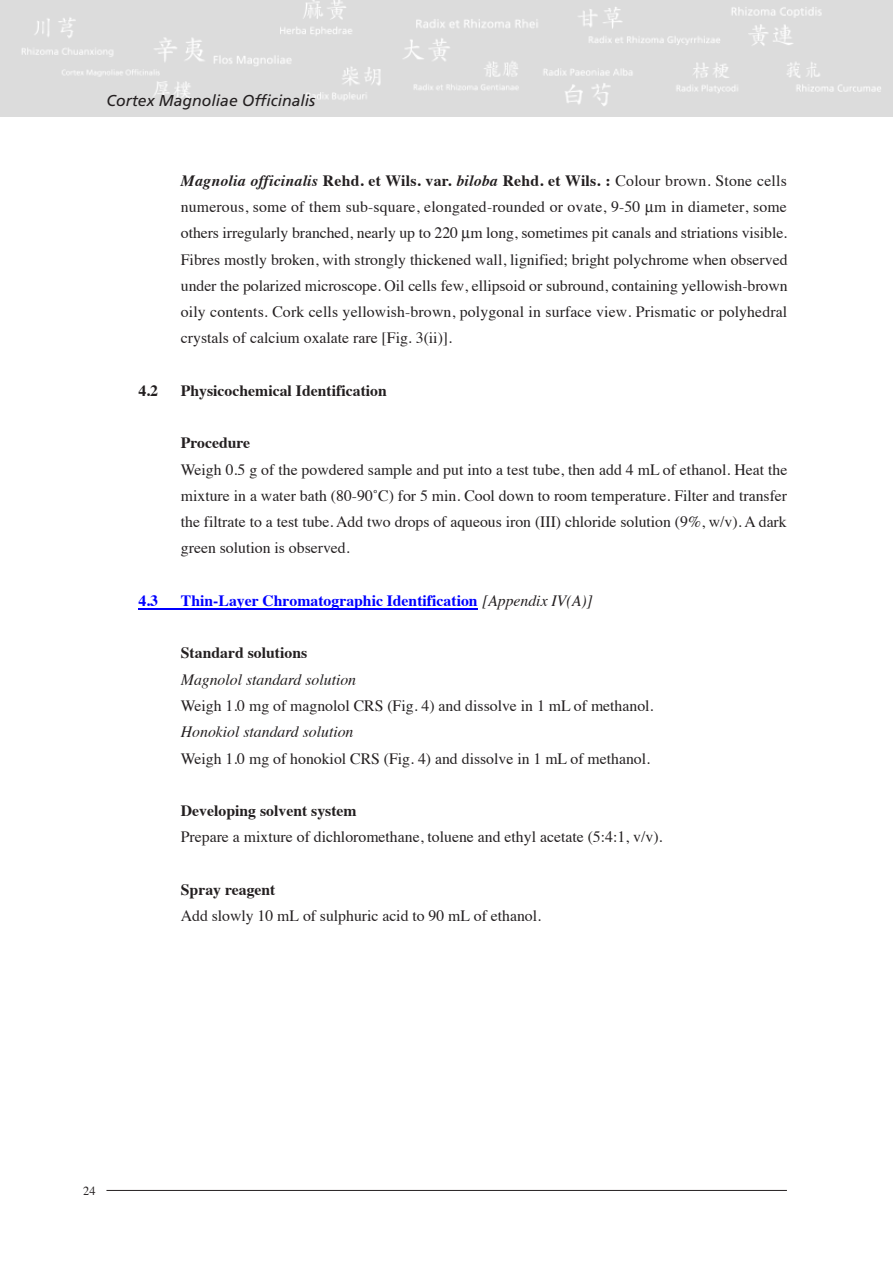
<style>
.page{position:relative;width:893px;height:1263px;background:#fff}
.page>*{position:absolute;margin:0;border:0;box-sizing:border-box;transform-origin:0 0}
.t1{font:15.75px/26.2px "Times";color:#231f20}
.t2{font:700 15.75px "Times";color:#00f}
.t3{font:700 15.75px "Times";color:#231f20}
.t4{font:italic 15.75px "Frutiger";color:#231f20}
.t5{font:12.3px "Times";color:#231f20}
.s1{font-weight:700;font-style:italic}
.s2{font-weight:700}
.s3{font-weight:400;font-style:italic;color:#231f20}
.s4{font-style:italic}
</style>
<div class="page">
<img style="left:0;top:0;width:893px;height:115px">
<hr style="left:106px;top:1190px;width:681px;height:1px;background:#231f20">
<hr style="left:138px;top:609px;width:340px;height:1px;background:#00f">
<p class="t4" style="left:106px;top:91px;width:210px">Cortex Magnoliae Officinalis</p>
<p class="t1" style="left:181px;top:166px;width:608px;text-align:justify"><span class="s1">Magnolia officinalis</span> <span class="s2">Rehd. et Wils. var.</span> <span class="s1">biloba</span> <span class="s2">Rehd. et Wils. :</span> Colour brown. Stone cells numerous, some of them sub-square, elongated-rounded or ovate, 9-50 m in diameter, some others irregularly branched, nearly up to 220 m long, sometimes pit canals and striations visible.<br>Fibres mostly broken, with strongly thickened wall, lignified; bright polychrome when observed under the polarized microscope. Oil cells few, ellipsoid or subround, containing yellowish-brown oily contents. Cork cells yellowish-brown, polygonal in surface view. Prismatic or polyhedral crystals of calcium oxalate rare [Fig. 3(ii)].</p>
<p class="t3" style="left:138px;top:375px;width:21px">4.2</p>
<p class="t3" style="left:181px;top:375px;width:208px">Physicochemical Identification</p>
<p class="t1" style="left:181px;top:429px;width:608px"><span class="s2">Procedure<br></span>Weigh 0.5 g of the powdered sample and put into a test tube, then add 4 mL of ethanol. Heat the mixture in a water bath (80-90˚C) for 5 min. Cool down to room temperature. Filter and transfer the filtrate to a test tube. Add two drops of aqueous iron (III) chloride solution (9%, w/v). A dark green solution is observed.</p>
<p class="t2" style="left:138px;top:586px;width:21px">4.3</p>
<p class="t2" style="left:181px;top:586px;width:413px">Thin-Layer Chromatographic Identification <span class="s3">[Appendix IV(A)]</span></p>
<p class="t1" style="left:181px;top:639px;width:474px"><span class="s2">Standard solutions<br></span><span class="s4">Magnolol standard solution<br></span>Weigh 1.0 mg of magnolol CRS (Fig. 4) and dissolve in 1 mL of methanol.<br><span class="s4">Honokiol standard solution<br></span>Weigh 1.0 mg of honokiol CRS (Fig. 4) and dissolve in 1 mL of methanol.</p>
<p class="t1" style="left:181px;top:796px;width:483px"><span class="s2">Developing solvent system<br></span>Prepare a mixture of dichloromethane, toluene and ethyl acetate (5:4:1, v/v).</p>
<p class="t1" style="left:181px;top:875px;width:362px"><span class="s2">Spray reagent<br></span>Add slowly 10 mL of sulphuric acid to 90 mL of ethanol.</p>
<p class="t5" style="left:83px;top:1179px;width:14px">24</p>
</div>
